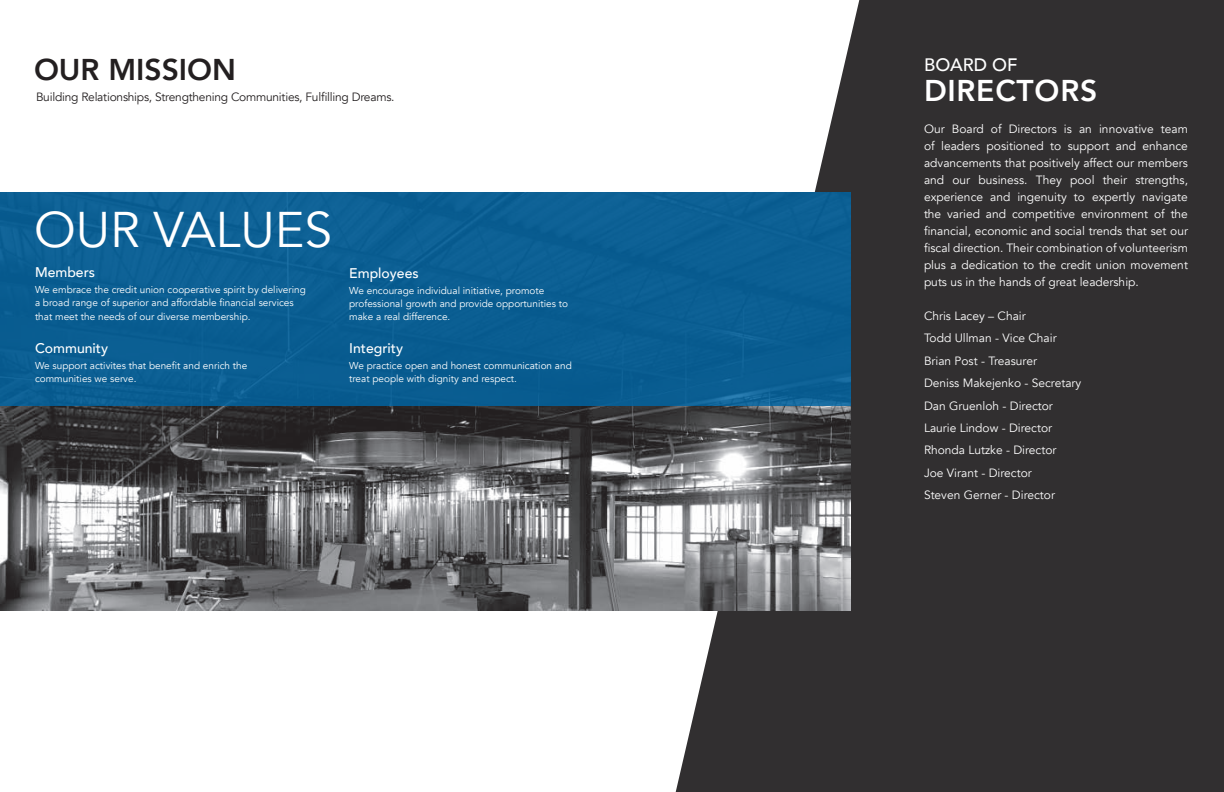
<style>
.page{position:relative;width:1224px;height:792px;background:#fff}
.page>*{position:absolute;margin:0;border:0;box-sizing:border-box;transform-origin:0 0}
.t1{font:50px "Avenir";color:#fff}
.t2{font:800 30px "Avenir";color:#231f20}
.t3{font:800 30px "Avenir";letter-spacing:.025em;color:#fff}
.t4{font:500 18px "Avenir";color:#fff}
.t5{font:500 14px "Avenir";color:#fff}
.t6{font:12px/17px "Avenir";color:#fff;text-align:justify}
.t7{font:12px "Avenir";letter-spacing:-.02em;color:#231f20}
.t8{font:10px/13px "Avenir";color:#fff}
</style>
<div class="page">
<svg style="left:676px;top:0;width:548px;height:792px;background:#454344"></svg>
<img style="left:0;top:406px;width:851px;height:205px">
<div style="left:0;top:193px;width:851px;height:213px;background:#0a5e92"></div>
<h2 class="t2" style="left:34px;top:46px;width:204px">OUR MISSION</h2>
<p class="t7" style="left:36px;top:90px;width:360px">Building Relationships, Strengthening Communities, Fulfilling Dreams.</p>
<h1 class="t1" style="left:34px;top:200px;width:300px">OUR VALUES</h1>
<p class="t5" style="left:35px;top:260px;width:62px">Members</p>
<p class="t8" style="left:35px;top:284px;width:272px">We embrace the credit union cooperative spirit by delivering a broad range of superior and affordable financial services that meet the needs of our diverse membership.</p>
<p class="t5" style="left:35px;top:336px;width:75px">Community</p>
<p class="t8" style="left:35px;top:359px;width:214px">We support activites that benefit and enrich the communities we serve.</p>
<p class="t5" style="left:349px;top:261px;width:71px">Employees</p>
<p class="t8" style="left:349px;top:284px;width:220px">We encourage individual initiative, promote professional growth and provide opportunities to make a real difference.</p>
<p class="t5" style="left:349px;top:336px;width:55px">Integrity</p>
<p class="t8" style="left:349px;top:359px;width:224px">We practice open and honest communication and treat people with dignity and respect.</p>
<h3 class="t4" style="left:924px;top:49px;width:95px">BOARD OF</h3>
<h2 class="t3" style="left:924px;top:67px;width:175px">DIRECTORS</h2>
<p class="t6" style="left:924px;top:121px;width:266px">Our Board of Directors is an innovative team of leaders positioned to support and enhance advancements that positively affect our members and our business. They pool their strengths, experience and ingenuity to expertly navigate the varied and competitive environment of the financial, economic and social trends that set our fiscal direction. Their combination of volunteerism plus a dedication to the credit union movement puts us in the hands of great leadership.</p>
<p class="t6" style="left:924px;top:305px;width:159px;line-height:22.4px;text-align:left">Chris Lacey – Chair<br>Todd Ullman - Vice Chair<br>Brian Post - Treasurer<br>Deniss Makejenko - Secretary<br>Dan Gruenloh - Director<br>Laurie Lindow - Director<br>Rhonda Lutzke - Director<br>Joe Virant - Director<br>Steven Gerner - Director</p>
</div>
